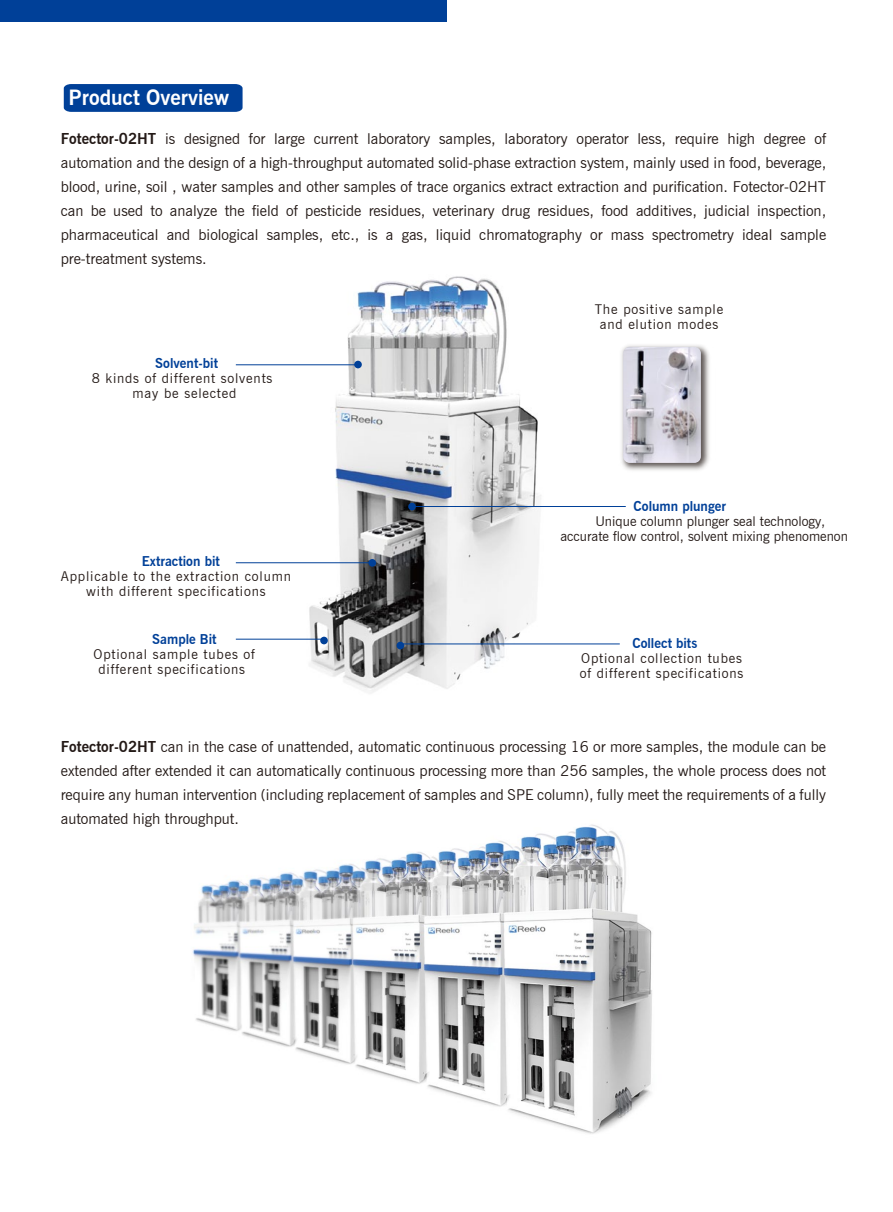
<style>
.page{position:relative;width:893px;height:1212px;background:#fff}
.page>*{position:absolute;margin:0;border:0;box-sizing:border-box;transform-origin:0 0}
.t1{font:700 21px "News Gothic BT";color:#fff}
.t2{font:15px/24px "News Gothic BT";color:#231916;text-align:justify}
.t3{font:13.5px/15px "News Gothic BT";letter-spacing:.06em;color:#231916;text-align:center}
.t4{font:13.5px "News Gothic BT";color:#231916}
.t5{font:700 13.5px "News Gothic BT";color:#004098}
.s1{font-weight:700}
.s2{font-weight:700;color:#004098}
</style>
<div class="page">
<img style="left:192px;top:824px;width:460px;height:310px">
<img style="left:235px;top:276px;width:385px;height:417px">
<div style="left:354px;top:361px;width:8px;height:7px;background:#004098;border-radius:50%"></div>
<hr style="left:236px;top:364px;width:122px;height:1px;background:#004098">
<div style="left:368px;top:559px;width:8px;height:8px;background:#004098;border-radius:50%"></div>
<hr style="left:236px;top:562px;width:135px;height:1px;background:#004098">
<div style="left:408px;top:503px;width:8px;height:7px;background:#004098;border-radius:50%"></div>
<hr style="left:411px;top:506px;width:215px;height:1px;background:#004098">
<hr style="left:398px;top:643px;width:222px;height:1px;background:#004098">
<hr style="left:236px;top:639px;width:87px;height:1px;background:#004098">
<img style="left:610px;top:331px;width:100px;height:149px">
<img style="left:623px;top:347px;width:78px;height:116px">
<div style="left:0;top:0;width:446px;height:21px;background:#004098"></div>
<div style="left:397px;top:642px;width:7px;height:7px;background:#004098;border-radius:50%"></div>
<svg style="left:64px;top:84px;width:179px;height:28px;background:#034299"></svg>
<div style="left:320px;top:637px;width:8px;height:7px;background:#004098;border-radius:50%"></div>
<p class="t1" style="left:69px;top:85px;width:162px">Product Overview</p>
<p class="t2" style="left:61px;top:126px;width:767px"><span class="s1">Fotector-02HT</span> is designed for large current laboratory samples, laboratory operator less, require high degree of automation and the design of a high-throughput automated solid-phase extraction system, mainly used in food, beverage, blood, urine, soil , water samples and other samples of trace organics extract extraction and purification. Fotector-02HT can be used to analyze the field of pesticide residues, veterinary drug residues, food additives, judicial inspection, pharmaceutical and biological samples, etc., is a gas, liquid chromatography or mass spectrometry ideal sample pre-treatment systems.</p>
<p class="t5" style="left:155px;top:355px;width:64px">Solvent-bit</p>
<p class="t3" style="left:92px;top:371px;width:182px">8 kinds of different solvents</p>
<p class="t3" style="left:133px;top:386px;width:105px">may be selected</p>
<p class="t5" style="left:142px;top:553px;width:80px">Extraction bit</p>
<p class="t3" style="left:61px;top:569px;width:232px">Applicable to the extraction column</p>
<p class="t3" style="left:86px;top:584px;width:181px">with different specifications</p>
<p class="t5" style="left:152px;top:630px;width:66px">Sample Bit</p>
<p class="t3" style="left:94px;top:646px;width:163px">Optional sample tubes of</p>
<p class="t3" style="left:99px;top:661px;width:148px">different specifications</p>
<p class="t3" style="left:595px;top:302px;width:130px">The positive sample and elution modes</p>
<p class="t5" style="left:634px;top:497px;width:94px">Column plunger</p>
<p class="t4" style="left:595px;top:512px;width:231px">Unique column plunger seal technology,</p>
<p class="t4" style="left:560px;top:527px;width:289px">accurate flow control, solvent mixing phenomenon</p>
<p class="t3" style="left:580px;top:635px;width:165px"><span class="s2">Collect bits<br></span>Optional collection tubes of different specifications</p>
<p class="t2" style="left:61px;top:734px;width:767px"><span class="s1">Fotector-02HT</span> can in the case of unattended, automatic continuous processing 16 or more samples, the module can be extended after extended it can automatically continuous processing more than 256 samples, the whole process does not require any human intervention (including replacement of samples and SPE column), fully meet the requirements of a fully automated high throughput.</p>
</div>
